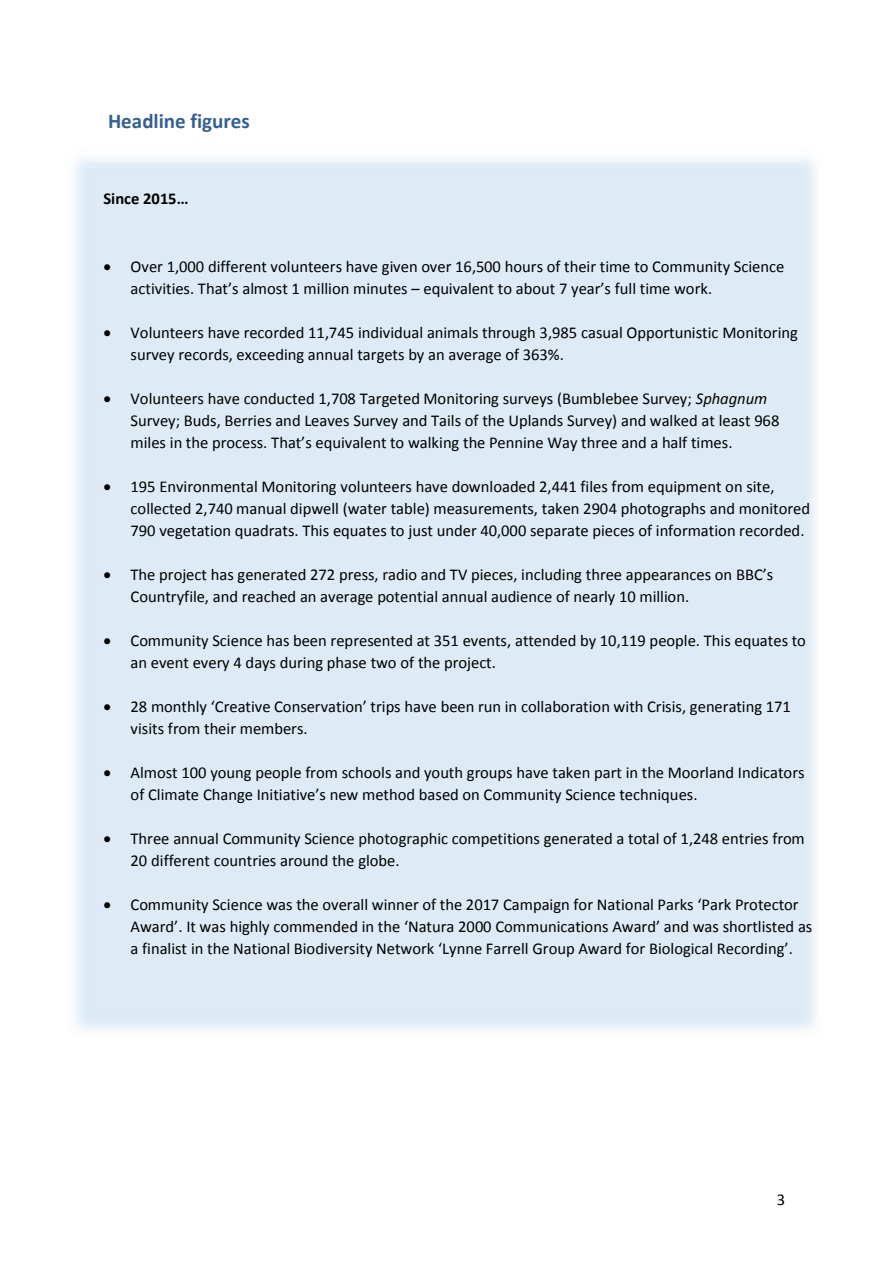
<style>
.page{position:relative;width:893px;height:1263px;background:#fff}
.page>*{position:absolute;margin:0;border:0;box-sizing:border-box;transform-origin:0 0}
.t1{font:700 21px "Calibri";color:#365f91}
.t2{font:16.5px/21.8px "Calibri";color:#000}
.t3{font:700 16.5px "Calibri";letter-spacing:-.005em;color:#000}
.s1{font-style:italic}
</style>
<div class="page">
<h1 class="t1" style="left:108px;top:112px;width:143px">Headline figures</h1>
<p class="t3" style="left:104px;top:191px;width:86px">Since 2015…</p>
<p class="t2" style="left:131px;top:257px;width:655px;text-indent:-27px">• Over 1,000 different volunteers have given over 16,500 hours of their time to Community Science activities. That’s almost 1 million minutes – equivalent to about 7 year’s full time work.</p>
<p class="t2" style="left:131px;top:323px;width:669px;text-indent:-27px">• Volunteers have recorded 11,745 individual animals through 3,985 casual Opportunistic Monitoring survey records, exceeding annual targets by an average of 363%.</p>
<p class="t2" style="left:131px;top:389px;width:650px;text-indent:-27px">• Volunteers have conducted 1,708 Targeted Monitoring surveys (Bumblebee Survey; <span class="s1">Sphagnum<br></span>Survey; Buds, Berries and Leaves Survey and Tails of the Uplands Survey) and walked at least 968 miles in the process. That’s equivalent to walking the Pennine Way three and a half times.</p>
<p class="t2" style="left:131px;top:477px;width:681px;text-indent:-27px">• 195 Environmental Monitoring volunteers have downloaded 2,441 files from equipment on site, collected 2,740 manual dipwell (water table) measurements, taken 2904 photographs and monitored<br>790 vegetation quadrats. This equates to just under 40,000 separate pieces of information recorded.</p>
<p class="t2" style="left:131px;top:565px;width:644px;text-indent:-27px">• The project has generated 272 press, radio and TV pieces, including three appearances on BBC’s<br>Countryfile, and reached an average potential annual audience of nearly 10 million.</p>
<p class="t2" style="left:131px;top:631px;width:677px;text-indent:-27px">• Community Science has been represented at 351 events, attended by 10,119 people. This equates to an event every 4 days during phase two of the project.</p>
<p class="t2" style="left:131px;top:697px;width:662px;text-indent:-27px">• 28 monthly ‘Creative Conservation’ trips have been run in collaboration with Crisis, generating 171 visits from their members.</p>
<p class="t2" style="left:131px;top:763px;width:676px;text-indent:-27px">• Almost 100 young people from schools and youth groups have taken part in the Moorland Indicators of Climate Change Initiative’s new method based on Community Science techniques.</p>
<p class="t2" style="left:131px;top:829px;width:676px;text-indent:-27px">• Three annual Community Science photographic competitions generated a total of 1,248 entries from<br>20 different countries around the globe.</p>
<p class="t2" style="left:131px;top:895px;width:683px;text-indent:-27px">• Community Science was the overall winner of the 2017 Campaign for National Parks ‘Park Protector<br>Award’. It was highly commended in the ‘Natura 2000 Communications Award’ and was shortlisted as a finalist in the National Biodiversity Network ‘Lynne Farrell Group Award for Biological Recording’.</p>
<p class="t2" style="left:777px;top:1190px;width:10px">3</p>
</div>
